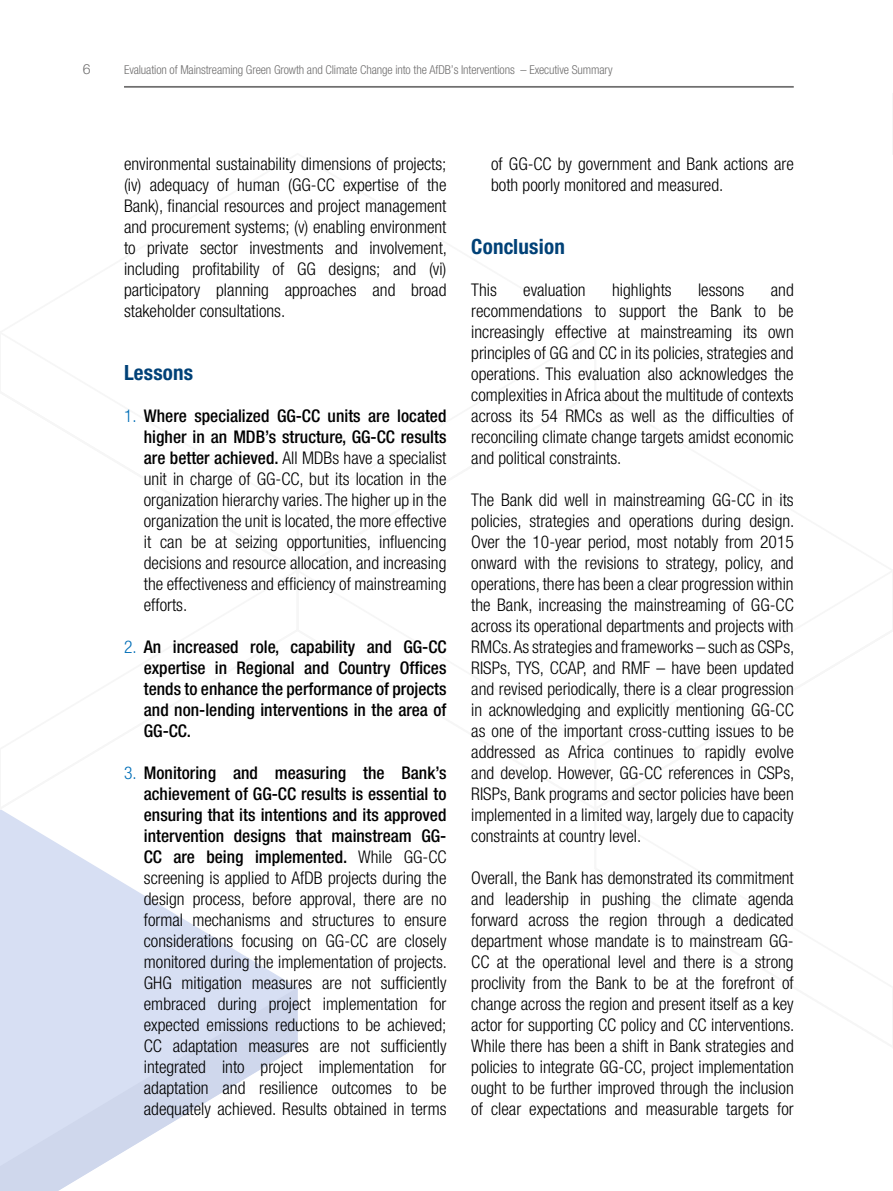
<style>
.page{position:relative;width:893px;height:1191px;background:#fff}
.page>*{position:absolute;margin:0;border:0;box-sizing:border-box;transform-origin:0 0}
.t1{font:700 condensed 21px "Helvetica Neue LT Std";letter-spacing:.01em;color:#004177}
.t2{font:300 condensed 17.5px/21px "Helvetica Neue LT Std";color:#000;text-align:justify}
.t3{font:500 condensed 17.5px/21px "Helvetica Neue LT Std";color:#000;text-align:justify}
.t4{font:300 14px "Helvetica Neue LT Std";color:#706f6f}
.t5{font:300 condensed 12.25px "Helvetica Neue LT Std";letter-spacing:-.01em;color:#706f6f}
.s1{color:#006eb7}
.s2{font-weight:500}
.s3{font-weight:300;color:#006eb7}
</style>
<div class="page">
<svg style="left:0;top:811px;width:296px;height:176px;fill:#d7dff3"></svg>
<svg style="left:0;top:987px;width:298px;height:204px;fill:#d7dff3"></svg>
<svg style="left:0;top:1158px;width:1px;height:33px"></svg>
<hr style="left:124px;top:86px;width:670px;height:2px;background:#706f6f">
<p class="t4" style="left:83px;top:61px;width:9px">6</p>
<p class="t5" style="left:124px;top:63px;width:490px">Evaluation of Mainstreaming Green Growth and Climate Change into the AfDB’s Interventions – Executive Summary</p>
<p class="t2" style="left:124px;top:153px;width:325px">environmental sustainability dimensions of projects; (iv) adequacy of human (GG-CC expertise of the Bank), financial resources and project management and procurement systems; (v) enabling environment to private sector investments and involvement, including profitability of GG designs; and (vi) participatory planning approaches and broad stakeholder consultations.</p>
<p class="t1" style="left:124px;top:360px;width:71px">Lessons</p>
<p class="t2" style="left:144px;top:405px;width:304px;text-indent:-20px"><span class="s1">1.</span> <span class="s2">Where specialized GG-CC units are located higher in an MDB’s structure, GG-CC results are better achieved.</span> All MDBs have a specialist unit in charge of GG-CC, but its location in the organization hierarchy varies. The higher up in the organization the unit is located, the more effective it can be at seizing opportunities, influencing decisions and resource allocation, and increasing the effectiveness and efficiency of mainstreaming efforts.</p>
<p class="t3" style="left:144px;top:636px;width:304px;text-indent:-20px"><span class="s3">2.</span> An increased role, capability and GG-CC expertise in Regional and Country Offices tends to enhance the performance of projects and non-lending interventions in the area of GG-CC.</p>
<p class="t2" style="left:144px;top:762px;width:305px;text-indent:-20px"><span class="s1">3.</span> <span class="s2">Monitoring and measuring the Bank’s achievement of GG-CC results is essential to ensuring that its intentions and its approved intervention designs that mainstream GG-CC are being implemented.</span> While GG-CC screening is applied to AfDB projects during the design process, before approval, there are no formal mechanisms and structures to ensure considerations focusing on GG-CC are closely monitored during the implementation of projects.<br>GHG mitigation measures are not sufficiently embraced during project implementation for expected emissions reductions to be achieved; CC adaptation measures are not sufficiently integrated into project implementation for adaptation and resilience outcomes to be adequately achieved. Results obtained in terms</p>
<p class="t2" style="left:491px;top:153px;width:304px">of GG-CC by government and Bank actions are both poorly monitored and measured.</p>
<p class="t1" style="left:471px;top:234px;width:95px">Conclusion</p>
<p class="t2" style="left:471px;top:279px;width:27px">This</p>
<p class="t2" style="left:523px;top:279px;width:64px">evaluation</p>
<p class="t2" style="left:612px;top:279px;width:61px">highlights</p>
<p class="t2" style="left:698px;top:279px;width:48px">lessons</p>
<p class="t2" style="left:471px;top:279px;width:324px;text-indent:299px">and recommendations to support the Bank to be increasingly effective at mainstreaming its own principles of GG and CC in its policies, strategies and operations. This evaluation also acknowledges the complexities in Africa about the multitude of contexts across its 54 RMCs as well as the difficulties of reconciling climate change targets amidst economic and political constraints.</p>
<p class="t2" style="left:471px;top:489px;width:325px">The Bank did well in mainstreaming GG-CC in its policies, strategies and operations during design.<br>Over the 10-year period, most notably from 2015 onward with the revisions to strategy, policy, and operations, there has been a clear progression within the Bank, increasing the mainstreaming of GG-CC across its operational departments and projects with RMCs. As strategies and frameworks – such as CSPs, RISPs, TYS, CCAP, and RMF – have been updated and revised periodically, there is a clear progression in acknowledging and explicitly mentioning GG-CC as one of the important cross-cutting issues to be addressed as Africa continues to rapidly evolve and develop. However, GG-CC references in CSPs, RISPs, Bank programs and sector policies have been implemented in a limited way, largely due to capacity constraints at country level.</p>
<p class="t2" style="left:471px;top:867px;width:325px">Overall, the Bank has demonstrated its commitment and leadership in pushing the climate agenda forward across the region through a dedicated department whose mandate is to mainstream GG-CC at the operational level and there is a strong proclivity from the Bank to be at the forefront of change across the region and present itself as a key actor for supporting CC policy and CC interventions.<br>While there has been a shift in Bank strategies and policies to integrate GG-CC, project implementation ought to be further improved through the inclusion of clear expectations and measurable targets for</p>
</div>
